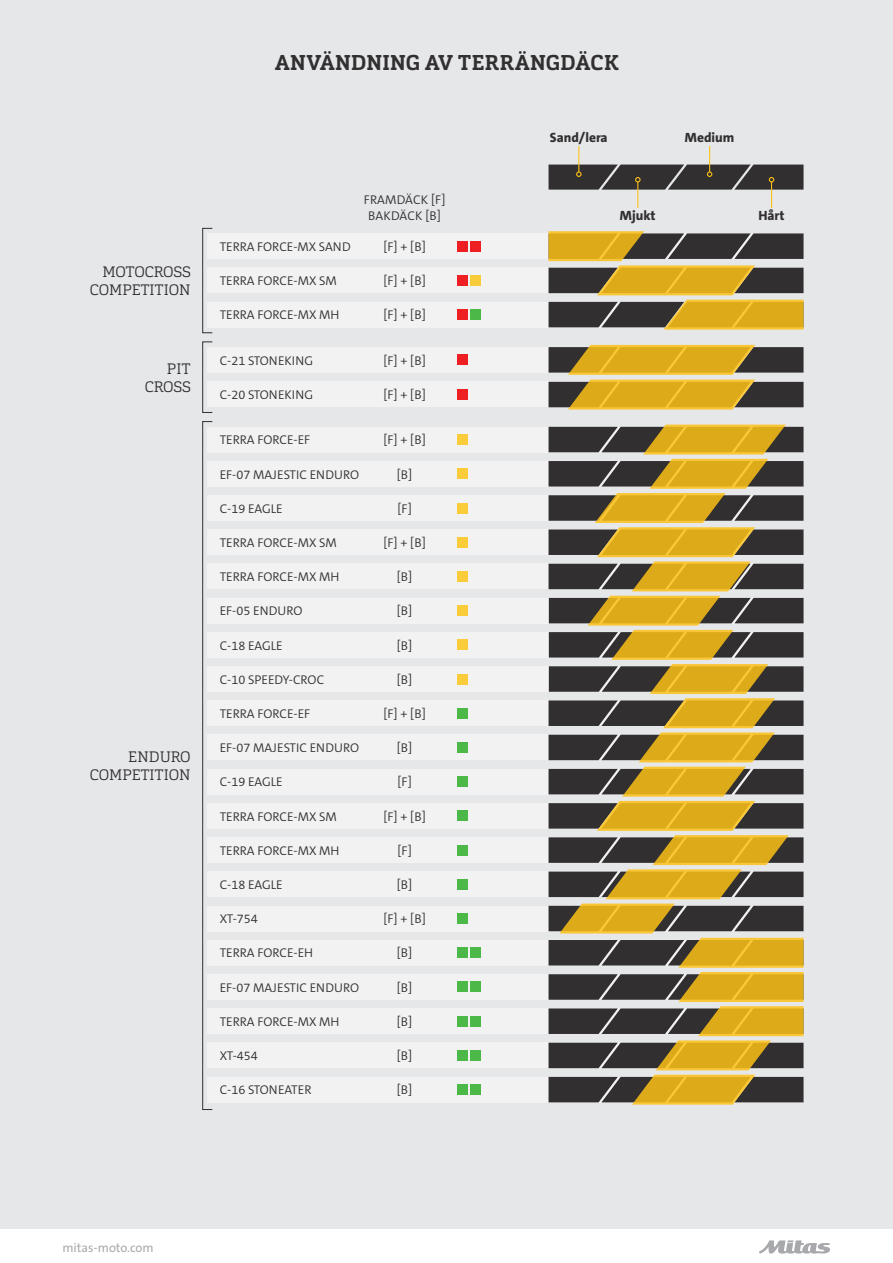
<style>
.page{position:relative;width:893px;height:1263px;background:#fff}
.page>*{position:absolute;margin:0;border:0;box-sizing:border-box;transform-origin:0 0}
.Head1_Cargan{font:700 21.15px "Cargan";letter-spacing:.01em;color:#312f30}
.t1{font:300 15px/18px "Cargan";letter-spacing:-.01em;color:#312f30;text-align:right}
.t2{font:800 13.5px "The Sans C5";color:#312f30}
.t3{font:300 12.75px "The Sans C5";color:#312f30}
.t4{font:12.75px "The Sans C5";color:#a8a9ad}
</style>
<div class="page">
<div style="left:0;top:0;width:893px;height:1229px;background:#e6e7e9"></div>
<svg style="left:759px;top:1240px;width:71px;height:13px"></svg>
<div style="left:207px;top:347px;width:596px;height:26px;background:#f2f2f3"></div>
<div style="left:207px;top:427px;width:596px;height:25px;background:#f2f2f3"></div>
<div style="left:207px;top:700px;width:596px;height:26px;background:#f2f2f3"></div>
<div style="left:207px;top:495px;width:596px;height:26px;background:#f2f2f3"></div>
<div style="left:207px;top:769px;width:596px;height:25px;background:#f2f2f3"></div>
<div style="left:207px;top:564px;width:596px;height:25px;background:#f2f2f3"></div>
<div style="left:207px;top:837px;width:596px;height:26px;background:#f2f2f3"></div>
<div style="left:207px;top:632px;width:596px;height:25px;background:#f2f2f3"></div>
<div style="left:207px;top:906px;width:596px;height:25px;background:#f2f2f3"></div>
<div style="left:207px;top:381px;width:596px;height:26px;background:#f2f2f3"></div>
<div style="left:207px;top:461px;width:596px;height:25px;background:#f2f2f3"></div>
<div style="left:207px;top:735px;width:596px;height:25px;background:#f2f2f3"></div>
<div style="left:207px;top:529px;width:596px;height:26px;background:#f2f2f3"></div>
<div style="left:207px;top:803px;width:596px;height:25px;background:#f2f2f3"></div>
<div style="left:207px;top:598px;width:596px;height:25px;background:#f2f2f3"></div>
<div style="left:207px;top:871px;width:596px;height:26px;background:#f2f2f3"></div>
<div style="left:207px;top:666px;width:596px;height:26px;background:#f2f2f3"></div>
<div style="left:207px;top:940px;width:596px;height:25px;background:#f2f2f3"></div>
<svg style="left:549px;top:345px;width:254px;height:64px;background:#b1923c"></svg>
<div style="left:207px;top:233px;width:596px;height:26px;background:#f2f2f3"></div>
<div style="left:207px;top:974px;width:596px;height:26px;background:#f2f2f3"></div>
<div style="left:207px;top:1008px;width:596px;height:26px;background:#f2f2f3"></div>
<div style="left:207px;top:1043px;width:596px;height:25px;background:#f2f2f3"></div>
<div style="left:207px;top:1077px;width:596px;height:25px;background:#f2f2f3"></div>
<div style="left:207px;top:268px;width:596px;height:25px;background:#f2f2f3"></div>
<div style="left:207px;top:302px;width:596px;height:25px;background:#f2f2f3"></div>
<svg style="left:549px;top:231px;width:254px;height:99px;background:#9a8449"></svg>
<div style="left:458px;top:241px;width:10px;height:10px;background:#ee1f23"></div>
<div style="left:471px;top:241px;width:10px;height:10px;background:#ee1f23"></div>
<div style="left:458px;top:982px;width:10px;height:10px;background:#4cb848"></div>
<div style="left:471px;top:982px;width:10px;height:10px;background:#4cb848"></div>
<div style="left:458px;top:1016px;width:10px;height:10px;background:#4cb848"></div>
<div style="left:471px;top:1016px;width:10px;height:10px;background:#4cb848"></div>
<div style="left:458px;top:1050px;width:10px;height:10px;background:#4cb848"></div>
<div style="left:471px;top:1050px;width:10px;height:10px;background:#4cb848"></div>
<div style="left:458px;top:1084px;width:10px;height:11px;background:#4cb848"></div>
<div style="left:471px;top:1084px;width:10px;height:11px;background:#4cb848"></div>
<div style="left:458px;top:275px;width:10px;height:10px;background:#ee1f23"></div>
<div style="left:471px;top:275px;width:10px;height:10px;background:#facc3a"></div>
<div style="left:458px;top:310px;width:10px;height:10px;background:#ee1f23"></div>
<div style="left:471px;top:310px;width:10px;height:10px;background:#4cb848"></div>
<div style="left:458px;top:355px;width:10px;height:10px;background:#ee1f23"></div>
<div style="left:458px;top:434px;width:10px;height:11px;background:#facc3a"></div>
<div style="left:458px;top:708px;width:10px;height:10px;background:#4cb848"></div>
<div style="left:458px;top:503px;width:10px;height:10px;background:#facc3a"></div>
<div style="left:458px;top:776px;width:10px;height:11px;background:#4cb848"></div>
<div style="left:458px;top:571px;width:10px;height:10px;background:#facc3a"></div>
<div style="left:458px;top:845px;width:10px;height:10px;background:#4cb848"></div>
<div style="left:458px;top:640px;width:10px;height:10px;background:#facc3a"></div>
<div style="left:458px;top:913px;width:10px;height:10px;background:#4cb848"></div>
<div style="left:458px;top:389px;width:10px;height:10px;background:#ee1f23"></div>
<div style="left:458px;top:469px;width:10px;height:10px;background:#facc3a"></div>
<div style="left:458px;top:742px;width:10px;height:10px;background:#4cb848"></div>
<div style="left:458px;top:537px;width:10px;height:10px;background:#facc3a"></div>
<div style="left:458px;top:811px;width:10px;height:10px;background:#4cb848"></div>
<div style="left:458px;top:605px;width:10px;height:11px;background:#facc3a"></div>
<div style="left:458px;top:879px;width:10px;height:10px;background:#4cb848"></div>
<div style="left:458px;top:674px;width:10px;height:10px;background:#facc3a"></div>
<div style="left:202px;top:228px;width:11px;height:105px;border:1px solid #312f30"></div>
<div style="left:202px;top:341px;width:11px;height:72px;border:1px solid #312f30"></div>
<div style="left:202px;top:421px;width:11px;height:689px;border:1px solid #312f30"></div>
<svg style="left:549px;top:425px;width:254px;height:680px"></svg>
<div style="left:458px;top:948px;width:10px;height:10px;background:#4cb848"></div>
<div style="left:471px;top:948px;width:10px;height:10px;background:#4cb848"></div>
<svg style="left:549px;top:146px;width:254px;height:62px"></svg>
<p class="t1" style="left:90px;top:263px;width:102px">MOTOCROSS<br>COMPETITION</p>
<p class="t1" style="left:167px;top:360px;width:25px">PIT</p>
<p class="t1" style="left:145px;top:378px;width:47px">CROSS</p>
<p class="t1" style="left:128px;top:748px;width:64px">ENDURO</p>
<p class="t1" style="left:90px;top:766px;width:102px">COMPETITION</p>
<p class="Head1_Cargan" style="left:275px;top:49px;width:345px">ANVÄNDNING AV TERRÄNGDÄCK</p>
<p class="t3" style="left:364px;top:191px;width:83px">FRAMDÄCK [F]</p>
<p class="t3" style="left:368px;top:208px;width:74px">BAKDÄCK [B]</p>
<p class="t3" style="left:220px;top:238px;width:133px">TERRA FORCE-MX SAND</p>
<p class="t3" style="left:383px;top:238px;width:44px">[F] + [B]</p>
<p class="t3" style="left:220px;top:273px;width:119px">TERRA FORCE-MX SM</p>
<p class="t3" style="left:220px;top:307px;width:121px">TERRA FORCE-MX MH</p>
<p class="t3" style="left:383px;top:273px;width:44px">[F] + [B]</p>
<p class="t3" style="left:383px;top:307px;width:44px">[F] + [B]</p>
<p class="t3" style="left:220px;top:352px;width:95px">C-21 STONEKING</p>
<p class="t3" style="left:383px;top:352px;width:44px">[F] + [B]</p>
<p class="t3" style="left:220px;top:386px;width:95px">C-20 STONEKING</p>
<p class="t3" style="left:383px;top:386px;width:44px">[F] + [B]</p>
<p class="t3" style="left:220px;top:432px;width:92px">TERRA FORCE-EF</p>
<p class="t3" style="left:383px;top:432px;width:44px">[F] + [B]</p>
<p class="t3" style="left:220px;top:466px;width:141px">EF-07 MAJESTIC ENDURO</p>
<p class="t3" style="left:397px;top:466px;width:17px">[B]</p>
<p class="t3" style="left:220px;top:500px;width:65px">C-19 EAGLE</p>
<p class="t3" style="left:397px;top:500px;width:16px">[F]</p>
<p class="t3" style="left:220px;top:534px;width:119px">TERRA FORCE-MX SM</p>
<p class="t3" style="left:383px;top:534px;width:44px">[F] + [B]</p>
<p class="t3" style="left:220px;top:569px;width:121px">TERRA FORCE-MX MH</p>
<p class="t3" style="left:397px;top:569px;width:17px">[B]</p>
<p class="t3" style="left:220px;top:603px;width:84px">EF-05 ENDURO</p>
<p class="t3" style="left:397px;top:603px;width:17px">[B]</p>
<p class="t3" style="left:220px;top:637px;width:65px">C-18 EAGLE</p>
<p class="t3" style="left:397px;top:637px;width:17px">[B]</p>
<p class="t3" style="left:220px;top:671px;width:106px">C-10 SPEEDY-CROC</p>
<p class="t3" style="left:397px;top:671px;width:17px">[B]</p>
<p class="t3" style="left:220px;top:705px;width:92px">TERRA FORCE-EF</p>
<p class="t3" style="left:383px;top:705px;width:44px">[F] + [B]</p>
<p class="t3" style="left:220px;top:740px;width:141px">EF-07 MAJESTIC ENDURO</p>
<p class="t3" style="left:397px;top:740px;width:17px">[B]</p>
<p class="t3" style="left:220px;top:774px;width:65px">C-19 EAGLE</p>
<p class="t3" style="left:397px;top:774px;width:16px">[F]</p>
<p class="t3" style="left:220px;top:808px;width:119px">TERRA FORCE-MX SM</p>
<p class="t3" style="left:383px;top:808px;width:44px">[F] + [B]</p>
<p class="t3" style="left:220px;top:842px;width:121px">TERRA FORCE-MX MH</p>
<p class="t3" style="left:397px;top:842px;width:16px">[F]</p>
<p class="t3" style="left:220px;top:876px;width:65px">C-18 EAGLE</p>
<p class="t3" style="left:397px;top:876px;width:17px">[B]</p>
<p class="t3" style="left:220px;top:911px;width:40px">XT-754</p>
<p class="t3" style="left:383px;top:911px;width:44px">[F] + [B]</p>
<p class="t3" style="left:220px;top:945px;width:95px">TERRA FORCE-EH</p>
<p class="t3" style="left:397px;top:945px;width:17px">[B]</p>
<p class="t3" style="left:220px;top:979px;width:141px">EF-07 MAJESTIC ENDURO</p>
<p class="t3" style="left:220px;top:1013px;width:121px">TERRA FORCE-MX MH</p>
<p class="t3" style="left:220px;top:1048px;width:40px">XT-454</p>
<p class="t3" style="left:220px;top:1082px;width:93px">C-16 STONEATER</p>
<p class="t3" style="left:397px;top:979px;width:17px">[B]</p>
<p class="t3" style="left:397px;top:1013px;width:17px">[B]</p>
<p class="t3" style="left:397px;top:1048px;width:17px">[B]</p>
<p class="t3" style="left:397px;top:1082px;width:17px">[B]</p>
<p class="t2" style="left:550px;top:129px;width:59px">Sand/lera</p>
<p class="t2" style="left:620px;top:207px;width:37px">Mjukt</p>
<p class="t2" style="left:685px;top:129px;width:51px">Medium</p>
<p class="t2" style="left:758px;top:207px;width:28px">Hårt</p>
<p class="t4" style="left:62px;top:1239px;width:93px">mitas-moto.com</p>
</div>
